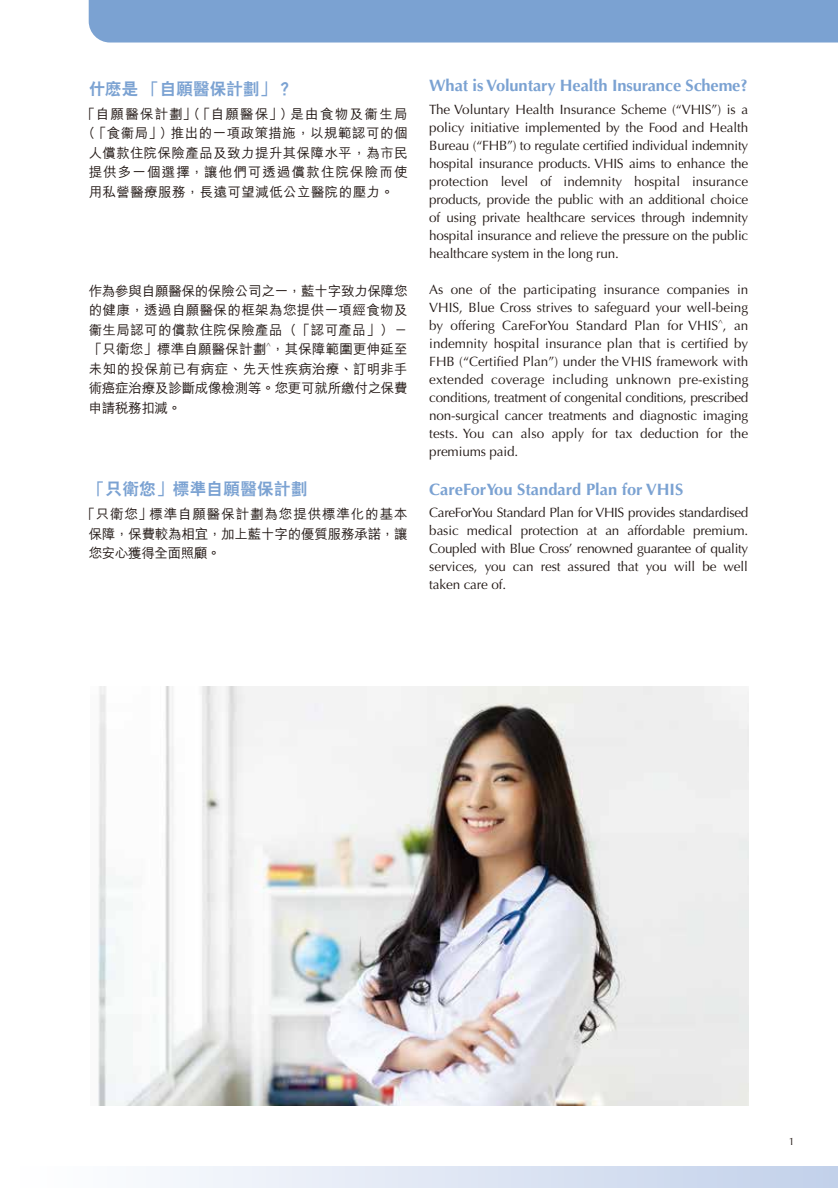
<style>
.page{position:relative;width:838px;height:1188px;background:#fff}
.page>*{position:absolute;margin:0;border:0;box-sizing:border-box;transform-origin:0 0}
.t1{font:700 16.5px "Optima";letter-spacing:-.01em;color:#7ba2d2}
.t2{font:800 16.5px "C Hei 2 HK";letter-spacing:.02em;color:#7ba2d2}
.t3{font:13.5px/18px "Optima";letter-spacing:-.01em;color:#221815;text-align:justify}
.t4{font:500 13.5px/19.5px "M Hei HK";letter-spacing:.03em;color:#221815;text-align:justify}
.t5{font:10.5px "Optima";color:#221815}
</style>
<div class="page">
<div style="left:0;top:1167px;width:838px;height:21px;background:linear-gradient(to right,#fff,#c3d1ea)"></div>
<div style="left:89px;top:0;width:749px;height:43px;background:#7ba2d2"></div>
<img style="left:98px;top:686px;width:650px;height:419px">
<p class="t2" style="left:89px;top:78px;width:205px">什麽是 「自願醫保計劃」？</p>
<p class="t4" style="left:82px;top:103px;width:327px;text-align:center">「自願醫保計劃」（ 「自願醫保」）是由食物及衞生局（ 「食衞局」）推出的一項政策措施，以規範認可的個人償款住院保險產品及致力提升其保障水平，為市民提供多一個選擇，讓他們可透過償款住院保險而使用私營醫療服務，長遠可望減低公立醫院的壓力。</p>
<p class="t4" style="left:89px;top:280px;width:320px">作為參與自願醫保的保險公司之一，藍十字致力保障您的健康，透過自願醫保的框架為您提供一項經食物及衞生局認可的償款住院保險產品（「認可產品」）－「只衛您」標準自願醫保計劃<sup>^</sup>，其保障範圍更伸延至未知的投保前已有病症、先天性疾病治療、訂明非手術癌症治療及診斷成像檢測等。您更可就所繳付之保費申請稅務扣減。</p>
<p class="t2" style="left:89px;top:478px;width:220px">「只衛您」標準自願醫保計劃</p>
<p class="t4" style="left:89px;top:504px;width:320px;text-indent:-7px">「只衛您」標準自願醫保計劃為您提供標準化的基本保障，保費較為相宜，加上藍十字的優質服務承諾，讓您安心獲得全面照顧。</p>
<p class="t1" style="left:429px;top:76px;width:320px">What is Voluntary Health Insurance Scheme?</p>
<p class="t3" style="left:429px;top:101px;width:320px">The Voluntary Health Insurance Scheme (“VHIS”) is a policy initiative implemented by the Food and Health Bureau (“FHB”) to regulate certified individual indemnity hospital insurance products. VHIS aims to enhance the protection level of indemnity hospital insurance products, provide the public with an additional choice of using private healthcare services through indemnity hospital insurance and relieve the pressure on the public healthcare system in the long run.</p>
<p class="t3" style="left:429px;top:281px;width:321px">As one of the participating insurance companies in VHIS, Blue Cross strives to safeguard your well-being by offering CareForYou Standard Plan for VHIS<sup>^</sup>, an indemnity hospital insurance plan that is certified by FHB (“Certified Plan”) under the VHIS framework with extended coverage including unknown pre-existing conditions, treatment of congenital conditions, prescribed non-surgical cancer treatments and diagnostic imaging tests. You can also apply for tax deduction for the premiums paid.</p>
<p class="t1" style="left:429px;top:480px;width:255px">CareForYou Standard Plan for VHIS</p>
<p class="t3" style="left:429px;top:504px;width:320px">CareForYou Standard Plan for VHIS provides standardised basic medical protection at an affordable premium.<br>Coupled with Blue Cross’ renowned guarantee of quality services, you can rest assured that you will be well taken care of.</p>
<p class="t5" style="left:789px;top:1136px;width:7px">1</p>
</div>
